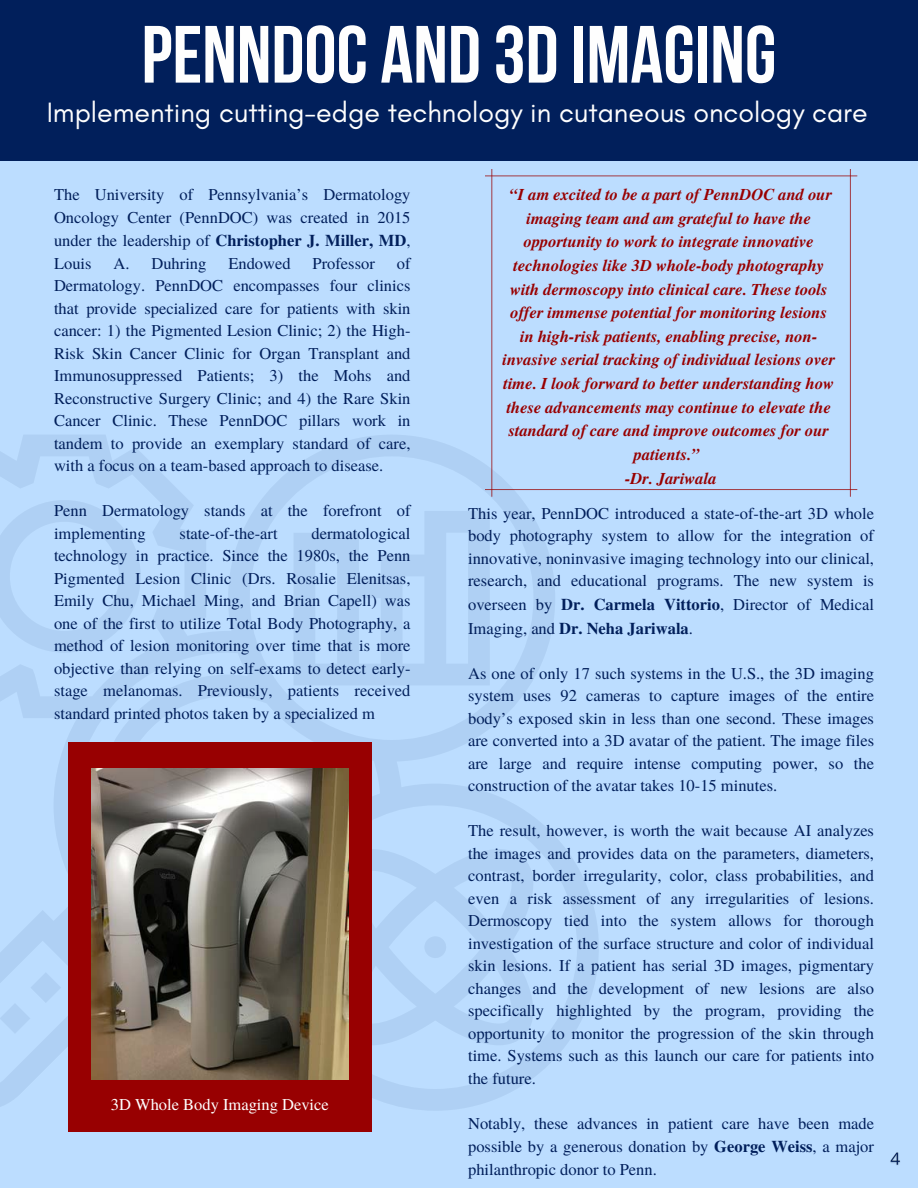
<style>
.page{position:relative;width:918px;height:1188px;background:#bcddff}
.page>*{position:absolute;margin:0;border:0;box-sizing:border-box;transform-origin:0 0}
.t1{font:700 81px "Bebas Neue";color:#fefefe}
.t2{font:28.5px "Glacial Indifference";color:#fefefe}
.t3{font:16.5px/22.5px "Te X Gyre Termes";color:#011f5b;text-align:justify}
.t4{font:italic 700 16.5px/23.7px "Te X Gyre Termes";color:#980001;text-align:center}
.t5{font:16.5px "Te X Gyre Termes";color:#fff}
.s1{font-weight:700}
</style>
<div class="page">
<div style="left:0;top:0;width:918px;height:161px;background:#011f5b"></div>
<img style="left:890px;top:1152px;width:10px;height:13px">
<svg style="left:0;top:435px;width:599px;height:675px"></svg>
<svg style="left:0;top:972px;width:61px;height:62px"></svg>
<div style="left:68px;top:742px;width:304px;height:390px;background:#980001"></div>
<img style="left:92px;top:768px;width:256px;height:312px">
<svg style="left:485px;top:169px;width:372px;height:328px"></svg>
<p class="t1" style="left:142px;top:22px;width:636px">PENNDOC AND 3D IMAGING</p>
<p class="t2" style="left:47px;top:95px;width:822px">Implementing cutting-edge technology in cutaneous oncology care</p>
<p class="t3" style="left:54px;top:182px;width:358px">The University of Pennsylvania’s Dermatology Oncology Center (PennDOC) was created in 2015 under the leadership of <span class="s1">Christopher J. Miller, MD</span>, Louis</p>
<p class="t3" style="left:54px;top:251px;width:358px;text-indent:343px">of Dermatology. PennDOC encompasses four clinics that provide specialized care for patients with skin cancer: 1) the Pigmented Lesion Clinic; 2) the High-Risk Skin Cancer Clinic for Organ Transplant and Immunosuppressed Patients; 3) the Mohs and Reconstructive Surgery Clinic; and 4) the Rare Skin Cancer Clinic. These PennDOC pillars work in tandem to provide an exemplary standard of care, with a focus on a team-based approach to disease.</p>
<p class="t3" style="left:54px;top:499px;width:358px">Penn Dermatology stands at the forefront of implementing</p>
<p class="t3" style="left:114px;top:251px;width:94px">A. Duhring</p>
<p class="t3" style="left:228px;top:251px;width:64px">Endowed</p>
<p class="t3" style="left:313px;top:251px;width:64px">Professor</p>
<p class="t3" style="left:54px;top:521px;width:358px;text-indent:258px">dermatological technology in practice. Since the 1980s, the Penn Pigmented Lesion Clinic (Drs. Rosalie Elenitsas, Emily Chu, Michael Ming, and Brian Capell) was one of the first to utilize Total Body Photography, a method of lesion monitoring over time that is more objective than relying on self-exams to detect early&shy;stage melanomas. Previously, patients received standard printed photos taken by a specialized m</p>
<p class="t3" style="left:180px;top:521px;width:99px">state-of-the-art</p>
<p class="t5" style="left:111px;top:1093px;width:220px">3D Whole Body Imaging Device</p>
<p class="t4" style="left:503px;top:182px;width:334px">“I am excited to be a part of PennDOC and our imaging team and am grateful to have the opportunity to work to integrate innovative technologies like 3D whole-body photography with dermoscopy into clinical care. These tools offer immense potential for monitoring lesions in high-risk patients, enabling precise, non&shy;invasive serial tracking of individual lesions over time. I look forward to better understanding how these advancements may continue to elevate the standard of care and improve outcomes for our patients.”<br>-Dr. Jariwala</p>
<h1 class="t3" style="left:468px;top:501px;width:407px;line-height:23px">This year, PennDOC introduced a state-of-the-art 3D whole body photography system to allow for the integration of innovative, noninvasive imaging technology into our clinical, research, and educational programs. The new system is overseen by <span class="s1">Dr. Carmela Vittorio</span>, Director of Medical Imaging, and <span class="s1">Dr. Neha Jariwala</span>.</h1>
<h2 class="t3" style="left:468px;top:661px;width:407px">As one of only 17 such systems in the U.S., the 3D imaging system uses 92 cameras to capture images of the entire body’s exposed skin in less than one second. These images are converted into a 3D avatar of the patient. The image files are large and require intense computing power, so the construction of the avatar takes 10-15 minutes.</h2>
<h3 class="t3" style="left:468px;top:818px;width:407px">The result, however, is worth the wait because AI analyzes the images and provides data on the parameters, diameters, contrast, border irregularity, color, class probabilities, and even a risk assessment of any irregularities of lesions.<br>Dermoscopy tied into the system allows for thorough investigation of the surface structure and color of individual skin lesions. If a patient has serial 3D images, pigmentary changes and the development of new lesions are also specifically highlighted by the program, providing the opportunity to monitor the progression of the skin through time. Systems such as this launch our care for patients into the future.</h3>
<p class="t3" style="left:468px;top:1111px;width:407px;line-height:23.1px">Notably, these advances in patient care have been made possible by a generous donation by <span class="s1">George Weiss</span>, a major philanthropic donor to Penn.</p>
</div>
